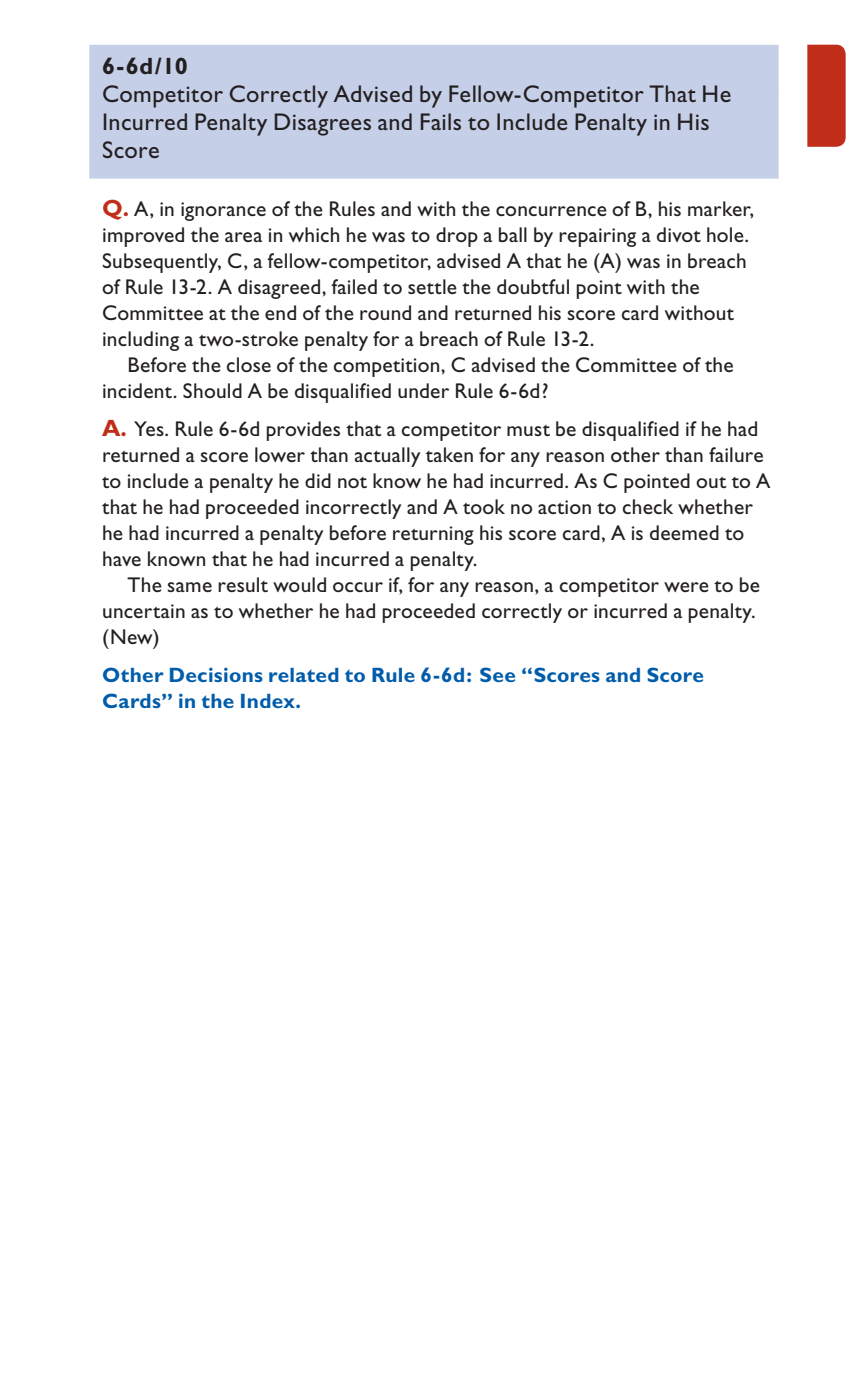
<style>
.page{position:relative;width:868px;height:1385px;background:#fff}
.page>*{position:absolute;margin:0;border:0;box-sizing:border-box;transform-origin:0 0}
.t1{font:24.3px/28.1px "Gill Sans";letter-spacing:.015em;color:#231f20}
.t2{font:700 23.62px "Gill Sans";color:#231f20}
.t3{font:21.38px/25.9px "Gill Sans";letter-spacing:.01em;color:#231f20}
.t4{font:700 20.7px/25.9px "Gill Sans";letter-spacing:.015em;color:#015dab}
.s1{font-weight:700;font-size:23.62px;color:#c02d19}
</style>
<div class="page">
<div style="left:89px;top:45px;width:689px;height:45px;background:#c6cfe8"></div>
<div style="left:89px;top:87px;width:689px;height:92px;background:#c6cfe8"></div>
<div style="left:807px;top:45px;width:38px;height:102px;background:#c02d19"></div>
<p class="t2" style="left:102px;top:52px;width:87px">6-6d/10</p>
<p class="t1" style="left:102px;top:80px;width:630px">Competitor Correctly Advised by Fellow-Competitor That He<br>Incurred Penalty Disagrees and Fails to Include Penalty in His<br>Score</p>
<p class="t3" style="left:102px;top:196px;width:653px"><span class="s1">Q.</span> A, in ignorance of the Rules and with the concurrence of B, his marker, improved the area in which he was to drop a ball by repairing a divot hole.<br>Subsequently, C, a fellow-competitor, advised A that he (A) was in breach of Rule 13-2. A disagreed, failed to settle the doubtful point with the Committee at the end of the round and returned his score card without including a two-stroke penalty for a breach of Rule 13-2.</p>
<p class="t3" style="left:102px;top:351px;width:633px;text-indent:26px">Before the close of the competition, C advised the Committee of the incident. Should A be disqualified under Rule 6-6d?</p>
<p class="t3" style="left:102px;top:416px;width:670px"><span class="s1">A.</span> Yes. Rule 6-6d provides that a competitor must be disqualified if he had returned a score lower than actually taken for any reason other than failure to include a penalty he did not know he had incurred. As C pointed out to A that he had proceeded incorrectly and A took no action to check whether he had incurred a penalty before returning his score card, A is deemed to have known that he had incurred a penalty.</p>
<p class="t3" style="left:102px;top:571px;width:659px;text-indent:26px">The same result would occur if, for any reason, a competitor were to be uncertain as to whether he had proceeded correctly or incurred a penalty. (New)</p>
<p class="t4" style="left:102px;top:662px;width:603px">Other Decisions related to Rule 6-6d: See “Scores and Score<br>Cards” in the Index.</p>
</div>
